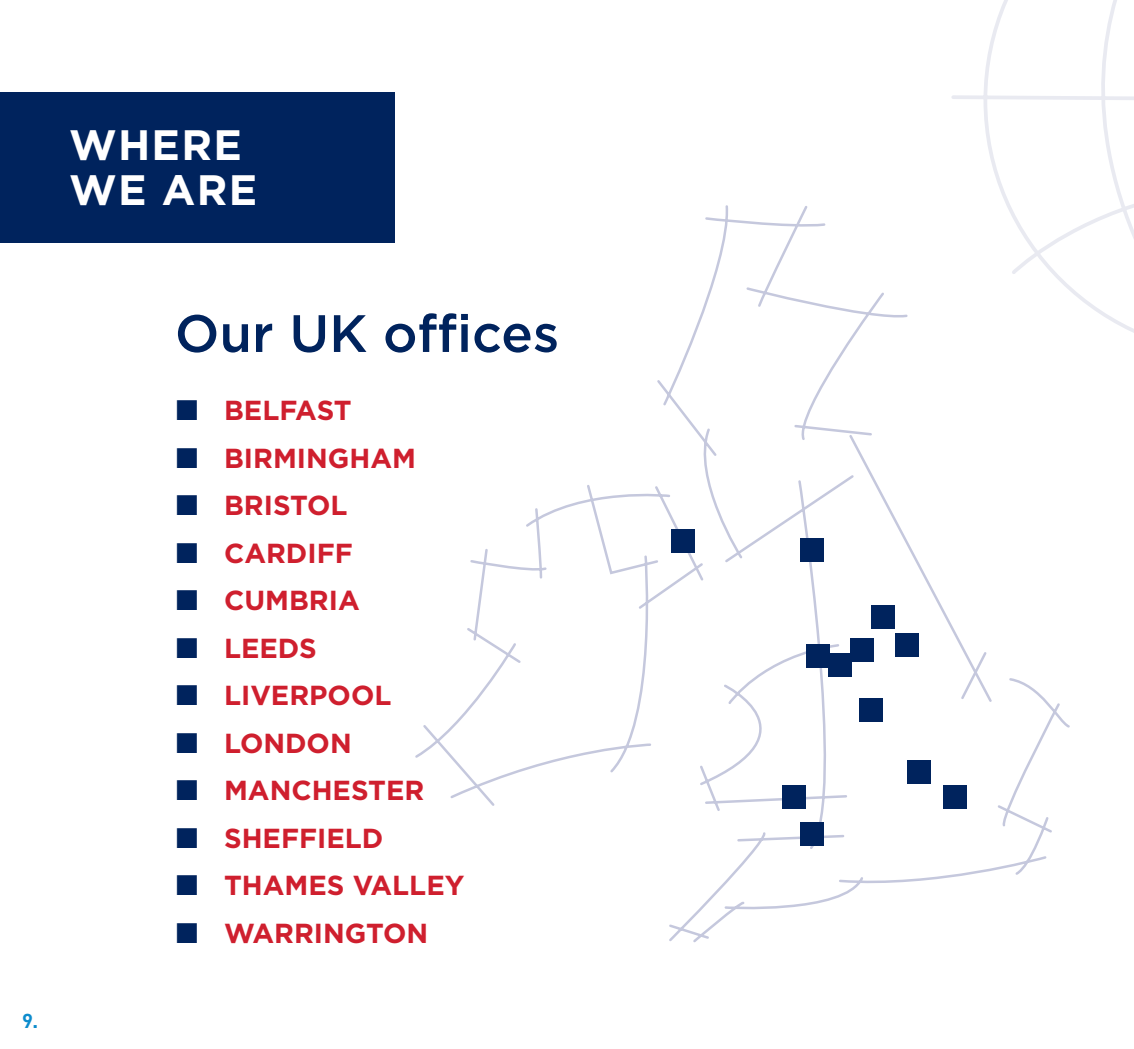
<style>
.page{position:relative;width:1134px;height:1049px;background:#fff}
.page>*{position:absolute;margin:0;border:0;box-sizing:border-box;transform-origin:0 0}
.t1{font:500 52.5px "Gotham";color:#00235d}
.t2{font:700 42.5px/45px "Gotham";letter-spacing:.03em;color:#fff}
.t3{font:700 27.5px/47.5px "Gotham";color:#cf1f2e}
.t4{font:700 20px "DINOT";color:#0d8ccd}
</style>
<div class="page">
<div style="left:0;top:93px;width:394px;height:150px;background:#00235d"></div>
<svg style="left:951px;top:0;width:183px;height:333px"></svg>
<svg style="left:415px;top:204px;width:657px;height:739px"></svg>
<div style="left:671px;top:529px;width:23px;height:24px;background:#00235d"></div>
<div style="left:859px;top:698px;width:24px;height:24px;background:#00235d"></div>
<div style="left:800px;top:822px;width:24px;height:24px;background:#00235d"></div>
<div style="left:782px;top:785px;width:24px;height:23px;background:#00235d"></div>
<div style="left:800px;top:538px;width:24px;height:24px;background:#00235d"></div>
<div style="left:871px;top:605px;width:24px;height:24px;background:#00235d"></div>
<div style="left:806px;top:644px;width:23px;height:24px;background:#00235d"></div>
<div style="left:943px;top:785px;width:24px;height:23px;background:#00235d"></div>
<div style="left:850px;top:638px;width:24px;height:24px;background:#00235d"></div>
<div style="left:895px;top:633px;width:23px;height:23px;background:#00235d"></div>
<div style="left:907px;top:760px;width:23px;height:23px;background:#00235d"></div>
<div style="left:828px;top:653px;width:24px;height:24px;background:#00235d"></div>
<h2 class="t2" style="left:69px;top:124px;width:190px">WHERE<br>WE ARE</h2>
<p class="t4" style="left:22px;top:1009px;width:17px">9.</p>
<h1 class="t1" style="left:175px;top:310px;width:386px">Our UK offices</h1>
<p class="t3" style="left:224px;top:388px;width:242px">BELFAST<br>BIRMINGHAM<br>BRISTOL<br>CARDIFF<br>CUMBRIA<br>LEEDS<br>LIVERPOOL<br>LONDON<br>MANCHESTER<br>SHEFFIELD<br>THAMES VALLEY<br>WARRINGTON</p>
</div>
